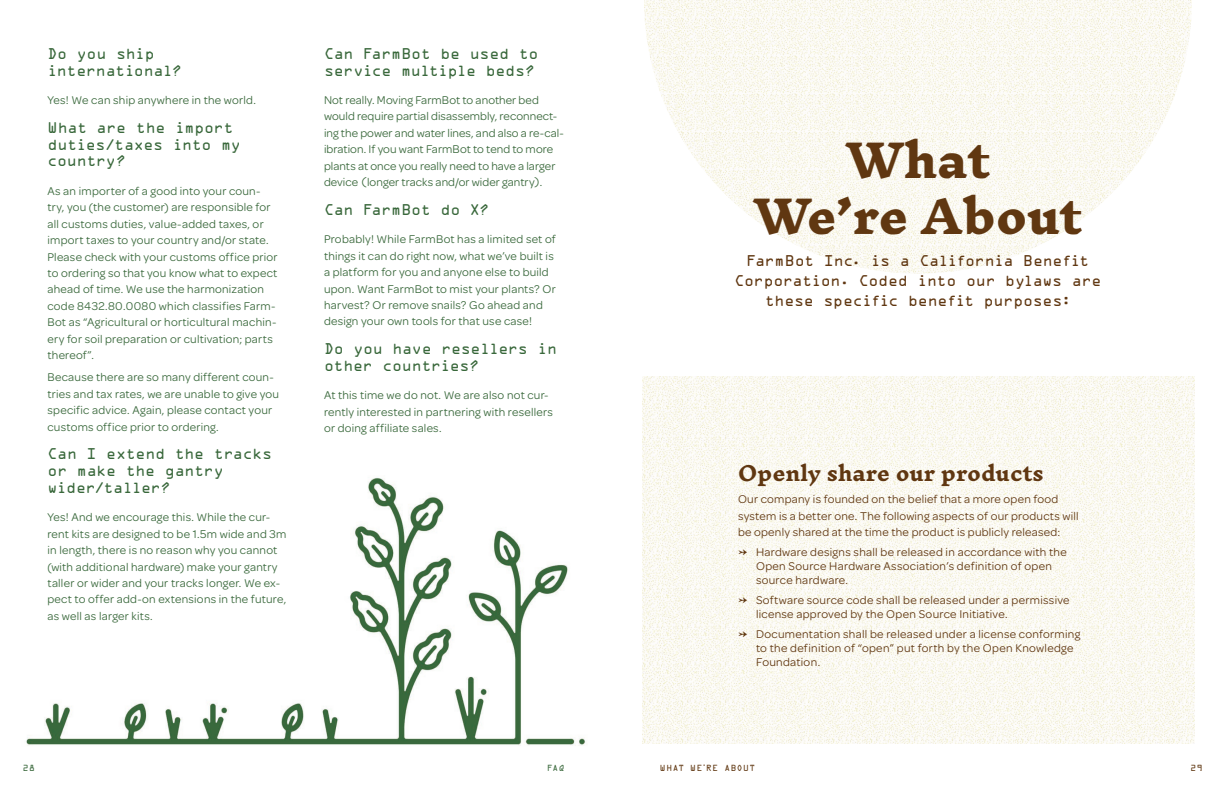
<style>
.page{position:relative;width:1224px;height:792px;background:#fff}
.page>*{position:absolute;margin:0;border:0;box-sizing:border-box;transform-origin:0 0}
.t1{font:800 45px/56px "Inknut Antiqua";color:#603711;text-align:center}
.t2{font:700 20px "Inknut Antiqua";color:#603711}
.t3{font:14px/16.8px "OCRA Std";letter-spacing:-.02em;color:#39683b}
.t4{font:14px/20px "OCRA Std";letter-spacing:-.025em;color:#603711;text-align:center}
.t5{font:12px/16.4px "Omnes";letter-spacing:.02em;color:#39683b}
.t6{font:12px/14px "Omnes";letter-spacing:.025em;color:#603711}
.t7{font:8px "OCRA Std";letter-spacing:.06em;color:#603711}
.t8{font:8px "OCRA Std";color:#39683b}
.s1{font-family:"Inknut Antiqua"}
.s2{font-family:"Moon";font-weight:700}
</style>
<div class="page">
<img style="left:26px;top:477px;width:559px;height:269px">
<img style="left:644px;top:0;width:548px;height:274px">
<img style="left:642px;top:376px;width:552px;height:368px">
<p class="t3" style="left:48px;top:46px;width:136px">Do you ship international?</p>
<p class="t5" style="left:48px;top:91px;width:210px">Yes! We can ship anywhere in the world.</p>
<p class="t3" style="left:48px;top:120px;width:195px">What are the import duties/taxes into my country?</p>
<p class="t5" style="left:48px;top:182px;width:232px">As an importer of a good into your coun&shy;try, you (the customer) are responsible for all customs duties, value-added taxes, or import taxes to your country and/or state.<br>Please check with your customs office prior to ordering so that you know what to expect ahead of time. We use the harmonization code 8432.80.0080 which classifies Farm-Bot as “Agricultural or horticultural machin&shy;ery for soil preparation or cultivation; parts thereof”.</p>
<p class="t5" style="left:48px;top:368px;width:233px">Because there are so many different coun&shy;tries and tax rates, we are unable to give you specific advice. Again, please contact your customs office prior to ordering.</p>
<p class="t3" style="left:48px;top:447px;width:226px">Can I extend the tracks or make the gantry wider/taller?</p>
<p class="t5" style="left:48px;top:508px;width:241px">Yes! And we encourage this. While the cur&shy;rent kits are designed to be 1.5m wide and 3m in length, there is no reason why you cannot (with additional hardware) make your gantry taller or wider and your tracks longer. We ex&shy;pect to offer add-on extensions in the future, as well as larger kits.</p>
<p class="t3" style="left:324px;top:46px;width:216px">Can FarmBot be used to service multiple beds?</p>
<p class="t5" style="left:324px;top:91px;width:242px">Not really. Moving FarmBot to another bed would require partial disassembly, reconnect&shy;ing the power and water lines, and also a re-cal&shy;ibration. If you want FarmBot to tend to more plants at once you really need to have a larger device (longer tracks and/or wider gantry).</p>
<p class="t3" style="left:324px;top:202px;width:167px">Can FarmBot do X?</p>
<p class="t5" style="left:324px;top:230px;width:233px">Probably! While FarmBot has a limited set of things it can do right now, what we’ve built is a platform for you and anyone else to build upon. Want FarmBot to mist your plants? Or harvest? Or remove snails? Go ahead and design your own tools for that use case!</p>
<p class="t3" style="left:324px;top:342px;width:235px">Do you have resellers in other countries?</p>
<p class="t5" style="left:324px;top:386px;width:230px">At this time we do not. We are also not cur&shy;rently interested in partnering with resellers or doing affiliate sales.</p>
<h1 class="t1" style="left:753px;top:134px;width:331px">What<br>We’re About</h1>
<p class="t4" style="left:734px;top:252px;width:369px">FarmBot Inc. is a California Benefit<br>Corporation. Coded into our bylaws are these specific benefit purposes:</p>
<h2 class="t2" style="left:738px;top:462px;width:307px">Openly share our products</h2>
<p class="t6" style="left:738px;top:491px;width:342px;line-height:16.4px">Our company is founded on the belief that a more open food system is a better one. The following aspects of our products will be openly shared at the time the product is publicly released:</p>
<p class="t6" style="left:756px;top:545px;width:312px;text-indent:-18px"><span class="s1">→</span> Hardware designs shall be released in accordance with the<br>Open Source Hardware Association’s definition of open source hardware.</p>
<p class="t6" style="left:756px;top:593px;width:315px;text-indent:-18px"><span class="s1">→</span> Software source code shall be released under a permissive license approved by the Open Source Initiative.</p>
<p class="t6" style="left:756px;top:627px;width:326px;text-indent:-18px"><span class="s1">→</span> Documentation shall be released under a license conforming to the definition of “open” put forth by the Open Knowledge<br>Foundation.</p>
<p class="t8" style="left:23px;top:764px;width:14px">28</p>
<p class="t8" style="left:547px;top:764px;width:19px">FAQ</p>
<p class="t7" style="left:660px;top:764px;width:97px">WHAT WE<span class="s2">'</span>RE ABOUT</p>
<p class="t7" style="left:1191px;top:764px;width:13px">29</p>
</div>
